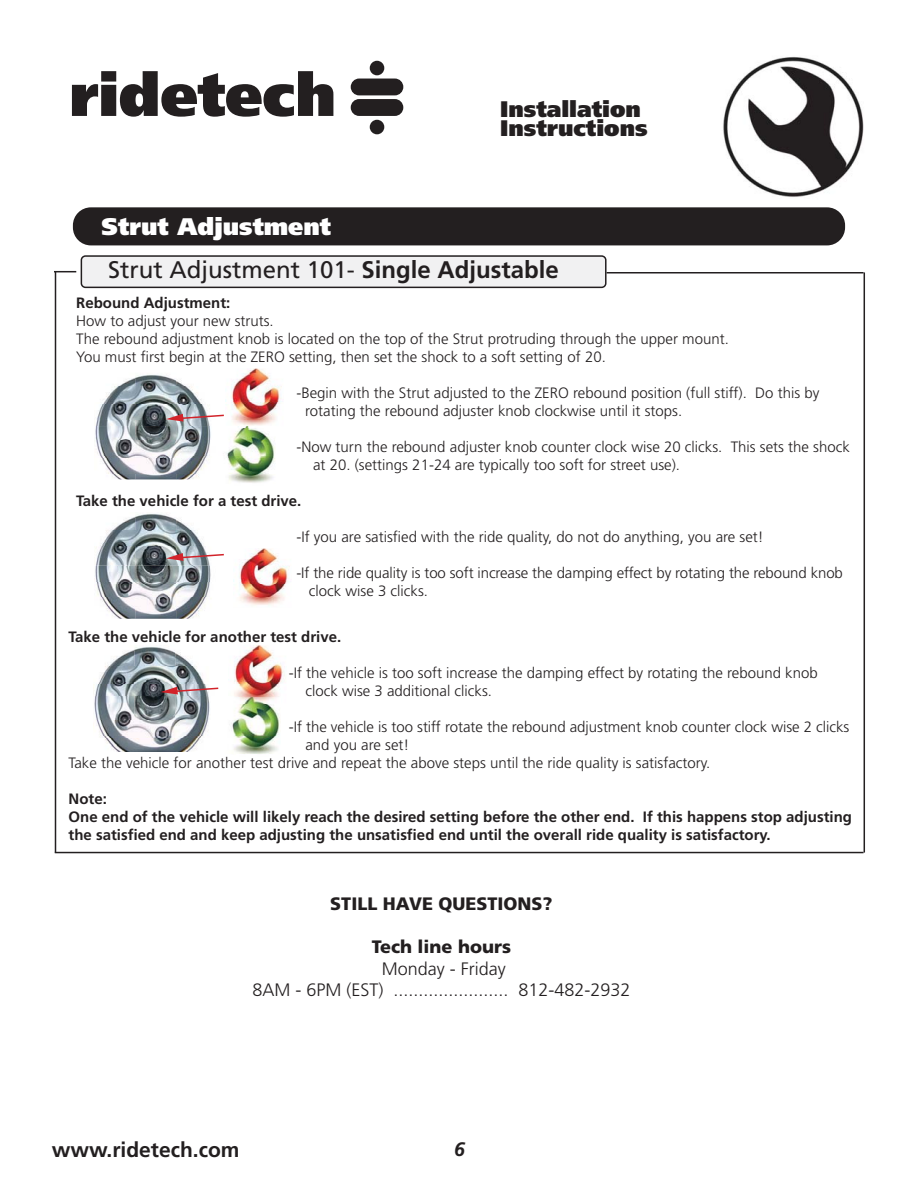
<style>
.page{position:relative;width:918px;height:1188px;background:#fff}
.page>*{position:absolute;margin:0;border:0;box-sizing:border-box;transform-origin:0 0}
.t1{font:24px/43px "Frutiger";color:#231f20}
.t2{font:900 22.5px/19.5px "Frutiger";color:#231f20}
.t3{font:700 21px "Frutiger";color:#231f20}
.t4{font:italic 700 19.5px "Frutiger";color:#231f20}
.t5{font:300 18px/21.6px "Frutiger";color:#231f20;text-align:center}
.t6{font:900 18px "Frutiger";color:#231f20}
.t7{font:300 15px/18px "Frutiger";color:#231f20}
.t8{font:700 15px/18px "Frutiger";color:#231f20}
.s1{font-weight:900;color:#fff}
.s2{font-weight:700}
</style>
<div class="page">
<img style="left:723px;top:84px;width:15px;height:86px">
<svg style="left:72px;top:71px;width:261px;height:46px"></svg>
<div style="left:351px;top:79px;width:52px;height:16px;background:#231f20;border-radius:8px"></div>
<div style="left:351px;top:99px;width:52px;height:17px;background:#231f20;border-radius:8px"></div>
<div style="left:370px;top:61px;width:14px;height:14px;background:#231f20;border-radius:50%"></div>
<div style="left:370px;top:120px;width:14px;height:14px;background:#231f20;border-radius:50%"></div>
<div style="left:73px;top:207px;width:772px;height:38px;background:#231f20;border-radius:18px"></div>
<div style="left:81px;top:256px;width:525px;height:31px;background:#f1f1f2;border-radius:4px"></div>
<div style="left:81px;top:255px;width:526px;height:33px;border:2px solid #231f20;border-radius:4px"></div>
<img style="left:239px;top:548px;width:51px;height:58px">
<img style="left:239px;top:567px;width:51px;height:14px">
<img style="left:231px;top:368px;width:51px;height:58px">
<img style="left:231px;top:387px;width:51px;height:14px">
<img style="left:231px;top:405px;width:51px;height:14px">
<img style="left:227px;top:427px;width:48px;height:56px">
<img style="left:226px;top:441px;width:50px;height:14px">
<img style="left:227px;top:459px;width:48px;height:14px">
<hr style="left:55px;top:272px;width:1px;height:581px;background:#231f20">
<hr style="left:864px;top:272px;width:1px;height:581px;background:#231f20">
<svg style="left:54px;top:271px;width:22px;height:1px"></svg>
<hr style="left:607px;top:272px;width:257px;height:2px;background:#231f20">
<img style="left:95px;top:375px;width:116px;height:104px">
<img style="left:95px;top:387px;width:116px;height:14px">
<img style="left:95px;top:405px;width:116px;height:14px">
<svg style="left:166px;top:414px;width:58px;height:8px"></svg>
<img style="left:95px;top:514px;width:115px;height:105px">
<img style="left:95px;top:531px;width:115px;height:14px">
<img style="left:95px;top:567px;width:116px;height:14px">
<img style="left:95px;top:585px;width:115px;height:11px">
<svg style="left:166px;top:553px;width:58px;height:8px"></svg>
<img style="left:234px;top:645px;width:48px;height:52px">
<img style="left:234px;top:666px;width:51px;height:15px">
<img style="left:234px;top:685px;width:48px;height:11px">
<img style="left:234px;top:704px;width:46px;height:50px">
<img style="left:232px;top:720px;width:48px;height:15px">
<img style="left:233px;top:739px;width:47px;height:14px">
<img style="left:239px;top:697px;width:37px;height:7px">
<img style="left:94px;top:647px;width:116px;height:105px">
<img style="left:94px;top:660px;width:122px;height:1px">
<img style="left:94px;top:666px;width:116px;height:15px">
<img style="left:94px;top:720px;width:116px;height:15px">
<svg style="left:160px;top:687px;width:59px;height:8px"></svg>
<hr style="left:55px;top:852px;width:809px;height:1px;background:#231f20">
<h2 class="t2" style="left:500px;top:101px;width:149px">Installation<br>Instructions</h2>
<h1 class="t1" style="left:102px;top:207px;width:459px"><span class="s1">Strut Adjustment<br></span>Strut Adjustment 101- <span class="s2">Single Adjustable</span></h1>
<p class="t8" style="left:76px;top:295px;width:156px">Rebound Adjustment:</p>
<p class="t7" style="left:76px;top:313px;width:654px">How to adjust your new struts.<br>The rebound adjustment knob is located on the top of the Strut protruding through the upper mount.<br>You must first begin at the ZERO setting, then set the shock to a soft setting of 20.</p>
<p class="t7" style="left:305px;top:385px;width:516px;text-indent:-9px">-Begin with the Strut adjusted to the ZERO rebound position (full stiff). Do this by rotating the rebound adjuster knob clockwise until it stops.</p>
<p class="t7" style="left:313px;top:439px;width:538px;text-indent:-17px">-Now turn the rebound adjuster knob counter clock wise 20 clicks. This sets the shock at 20. (settings 21-24 are typically too soft for street use).</p>
<p class="t8" style="left:76px;top:493px;width:227px">Take the vehicle for a test drive.</p>
<p class="t7" style="left:296px;top:529px;width:469px">-If you are satisfied with the ride quality, do not do anything, you are set!</p>
<p class="t7" style="left:309px;top:565px;width:535px;text-indent:-13px">-If the ride quality is too soft increase the damping effect by rotating the rebound knob clock wise 3 clicks.</p>
<p class="t8" style="left:69px;top:629px;width:274px">Take the vehicle for another test drive.</p>
<p class="t7" style="left:305px;top:665px;width:514px;text-indent:-17px">-If the vehicle is too soft increase the damping effect by rotating the rebound knob clock wise 3 additional clicks.</p>
<p class="t7" style="left:289px;top:719px;width:562px">-If the vehicle is too stiff rotate the rebound adjustment knob counter clock wise 2 clicks</p>
<p class="t7" style="left:305px;top:737px;width:105px">and you are set!</p>
<p class="t7" style="left:69px;top:755px;width:643px">Take the vehicle for another test drive and repeat the above steps until the ride quality is satisfactory.</p>
<p class="t8" style="left:69px;top:791px;width:785px">Note:<br>One end of the vehicle will likely reach the desired setting before the other end. If this happens stop adjusting the satisfied end and keep adjusting the unsatisfied end until the overall ride quality is satisfactory.</p>
<p class="t6" style="left:330px;top:897px;width:224px">STILL HAVE QUESTIONS?</p>
<p class="t6" style="left:372px;top:940px;width:141px">Tech line hours</p>
<p class="t5" style="left:252px;top:959px;width:380px">Monday - Friday<br>8AM - 6PM (EST) ....................... 812-482-2932</p>
<h3 class="t3" style="left:52px;top:1142px;width:189px">www.ridetech.com</h3>
<h3 class="t4" style="left:454px;top:1142px;width:12px">6</h3>
</div>
